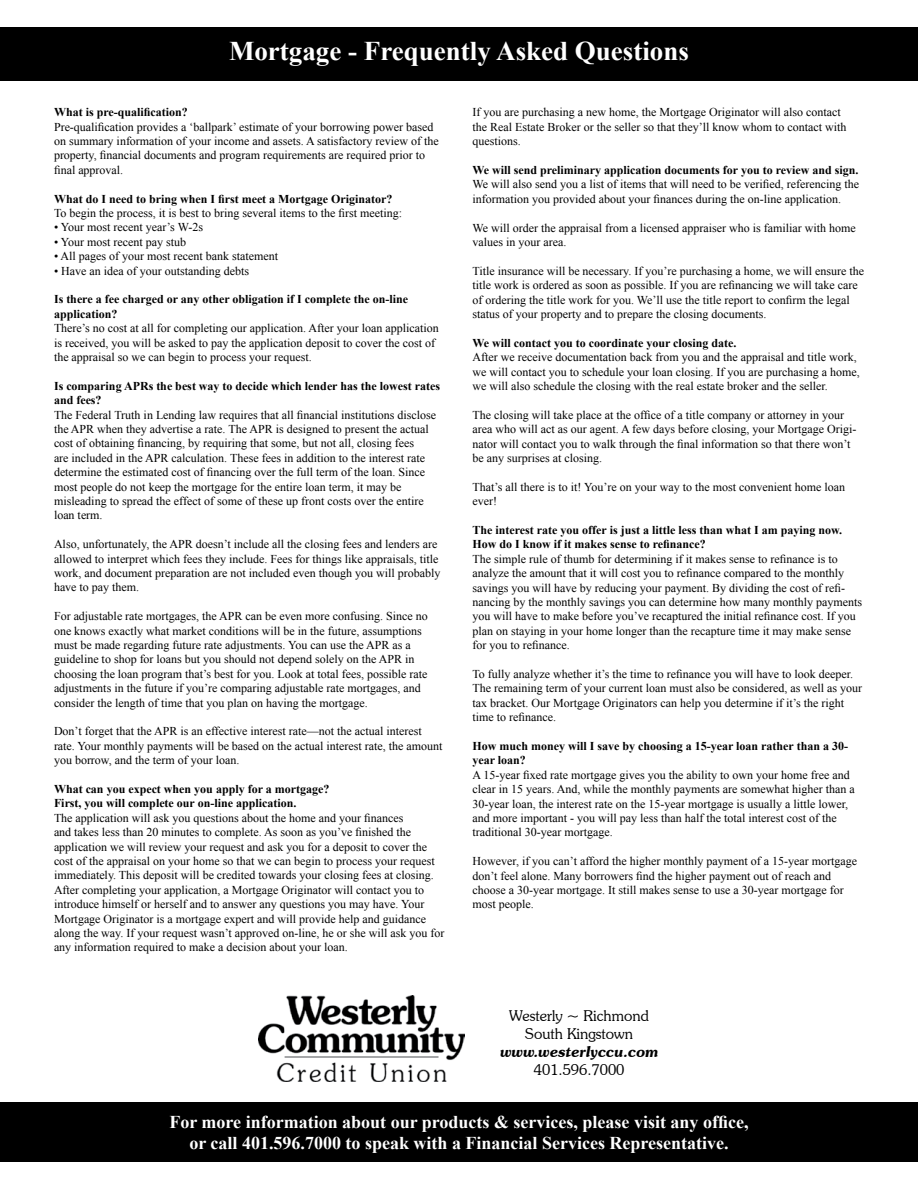
<style>
.page{position:relative;width:918px;height:1188px;background:#fff}
.page>*{position:absolute;margin:0;border:0;box-sizing:border-box;transform-origin:0 0}
.t1{font:700 27px "Times New Roman";color:#fff}
.t2{font:700 18px/21.6px "Times New Roman";color:#fff;text-align:center}
.t3{font:300 15px/18px "Souvenir IT Cby BT";color:#000;text-align:center}
.t4{font:italic 600 15px "Souvenir IT Cby BT";color:#000}
.t5{font:12px/14.4px "Times New Roman";color:#000}
.t6{font:700 12px/14.4px "Times New Roman";color:#000}
</style>
<div class="page">
<div style="left:0;top:1103px;width:918px;height:59px;background:#000"></div>
<div style="left:0;top:27px;width:918px;height:54px;background:#000"></div>
<img style="left:258px;top:996px;width:206px;height:85px">
<h1 class="t1" style="left:229px;top:33px;width:461px">Mortgage - Frequently Asked Questions</h1>
<p class="t6" style="left:54px;top:105px;width:135px">What is pre-qualification?</p>
<p class="t5" style="left:54px;top:119px;width:386px">Pre-qualification provides a ‘ballpark’ estimate of your borrowing power based on summary information of your income and assets. A satisfactory review of the property, financial documents and program requirements are required prior to final approval.</p>
<p class="t6" style="left:54px;top:191px;width:340px">What do I need to bring when I first meet a Mortgage Originator?</p>
<p class="t5" style="left:54px;top:206px;width:350px">To begin the process, it is best to bring several items to the first meeting:</p>
<p class="t5" style="left:54px;top:220px;width:151px">• Your most recent year’s W-2s</p>
<p class="t5" style="left:54px;top:234px;width:134px">• Your most recent pay stub</p>
<p class="t5" style="left:54px;top:249px;width:226px">• All pages of your most recent bank statement</p>
<p class="t5" style="left:54px;top:263px;width:197px">• Have an idea of your outstanding debts</p>
<p class="t6" style="left:54px;top:292px;width:356px">Is there a fee charged or any other obligation if I complete the on-line application?</p>
<p class="t5" style="left:54px;top:321px;width:386px">There’s no cost at all for completing our application. After your loan application is received, you will be asked to pay the application deposit to cover the cost of the appraisal so we can begin to process your request.</p>
<p class="t6" style="left:54px;top:378px;width:388px">Is comparing APRs the best way to decide which lender has the lowest rates and fees?</p>
<p class="t5" style="left:54px;top:407px;width:384px">The Federal Truth in Lending law requires that all financial institutions disclose the APR when they advertise a rate. The APR is designed to present the actual cost of obtaining financing, by requiring that some, but not all, closing fees<br>are included in the APR calculation. These fees in addition to the interest rate determine the estimated cost of financing over the full term of the loan. Since most people do not keep the mortgage for the entire loan term, it may be misleading to spread the effect of some of these up front costs over the entire loan term.</p>
<p class="t5" style="left:54px;top:537px;width:388px">Also, unfortunately, the APR doesn’t include all the closing fees and lenders are allowed to interpret which fees they include. Fees for things like appraisals, title work, and document preparation are not included even though you will probably have to pay them.</p>
<p class="t5" style="left:54px;top:609px;width:375px">For adjustable rate mortgages, the APR can be even more confusing. Since no one knows exactly what market conditions will be in the future, assumptions must be made regarding future rate adjustments. You can use the APR as a guideline to shop for loans but you should not depend solely on the APR in choosing the loan program that’s best for you. Look at total fees, possible rate adjustments in the future if you’re comparing adjustable rate mortgages, and consider the length of time that you plan on having the mortgage.</p>
<p class="t5" style="left:54px;top:724px;width:390px">Don’t forget that the APR is an effective interest rate—not the actual interest rate. Your monthly payments will be based on the actual interest rate, the amount you borrow, and the term of your loan.</p>
<p class="t6" style="left:54px;top:781px;width:277px">What can you expect when you apply for a mortgage?<br>First, you will complete our on-line application.</p>
<p class="t5" style="left:54px;top:810px;width:392px">The application will ask you questions about the home and your finances<br>and takes less than 20 minutes to complete. As soon as you’ve finished the application we will review your request and ask you for a deposit to cover the cost of the appraisal on your home so that we can begin to process your request immediately. This deposit will be credited towards your closing fees at closing.<br>After completing your application, a Mortgage Originator will contact you to introduce himself or herself and to answer any questions you may have. Your Mortgage Originator is a mortgage expert and will provide help and guidance along the way. If your request wasn’t approved on-line, he or she will ask you for any information required to make a decision about your loan.</p>
<p class="t5" style="left:472px;top:105px;width:375px">If you are purchasing a new home, the Mortgage Originator will also contact the Real Estate Broker or the seller so that they’ll know whom to contact with questions.</p>
<p class="t6" style="left:472px;top:162px;width:388px">We will send preliminary application documents for you to review and sign.</p>
<p class="t5" style="left:472px;top:177px;width:388px">We will also send you a list of items that will need to be verified, referencing the information you provided about your finances during the on-line application.</p>
<p class="t5" style="left:472px;top:220px;width:385px">We will order the appraisal from a licensed appraiser who is familiar with home values in your area.</p>
<p class="t5" style="left:472px;top:263px;width:393px">Title insurance will be necessary. If you’re purchasing a home, we will ensure the title work is ordered as soon as possible. If you are refinancing we will take care of ordering the title work for you. We’ll use the title report to confirm the legal status of your property and to prepare the closing documents.</p>
<p class="t6" style="left:472px;top:335px;width:266px">We will contact you to coordinate your closing date.</p>
<p class="t5" style="left:472px;top:350px;width:389px">After we receive documentation back from you and the appraisal and title work, we will contact you to schedule your loan closing. If you are purchasing a home, we will also schedule the closing with the real estate broker and the seller.</p>
<p class="t5" style="left:472px;top:407px;width:385px">The closing will take place at the office of a title company or attorney in your area who will act as our agent. A few days before closing, your Mortgage Origi&shy;nator will contact you to walk through the final information so that there won’t be any surprises at closing.</p>
<p class="t5" style="left:472px;top:479px;width:374px">That’s all there is to it! You’re on your way to the most convenient home loan ever!</p>
<p class="t6" style="left:472px;top:522px;width:371px">The interest rate you offer is just a little less than what I am paying now.<br>How do I know if it makes sense to refinance?</p>
<p class="t5" style="left:472px;top:551px;width:391px">The simple rule of thumb for determining if it makes sense to refinance is to analyze the amount that it will cost you to refinance compared to the monthly savings you will have by reducing your payment. By dividing the cost of refi&shy;nancing by the monthly savings you can determine how many monthly payments you will have to make before you’ve recaptured the initial refinance cost. If you plan on staying in your home longer than the recapture time it may make sense for you to refinance.</p>
<p class="t5" style="left:472px;top:667px;width:391px">To fully analyze whether it’s the time to refinance you will have to look deeper.<br>The remaining term of your current loan must also be considered, as well as your tax bracket. Our Mortgage Originators can help you determine if it’s the right time to refinance.</p>
<p class="t6" style="left:472px;top:738px;width:377px">How much money will I save by choosing a 15-year loan rather than a 30- year loan?</p>
<p class="t5" style="left:472px;top:767px;width:384px">A 15-year fixed rate mortgage gives you the ability to own your home free and clear in 15 years. And, while the monthly payments are somewhat higher than a 30-year loan, the interest rate on the 15-year mortgage is usually a little lower, and more important - you will pay less than half the total interest cost of the traditional 30-year mortgage.</p>
<p class="t5" style="left:472px;top:854px;width:386px">However, if you can’t afford the higher monthly payment of a 15-year mortgage don’t feel alone. Many borrowers find the higher payment out of reach and choose a 30-year mortgage. It still makes sense to use a 30-year mortgage for most people.</p>
<p class="t3" style="left:509px;top:1006px;width:141px">Westerly ~ Richmond<br>South Kingstown</p>
<p class="t4" style="left:500px;top:1042px;width:160px">www.westerlyccu.com</p>
<p class="t3" style="left:534px;top:1060px;width:92px">401.596.7000</p>
<h2 class="t2" style="left:169px;top:1111px;width:581px">For more information about our products &amp; services, please visit any office, or call 401.596.7000 to speak with a Financial Services Representative.</h2>
</div>
